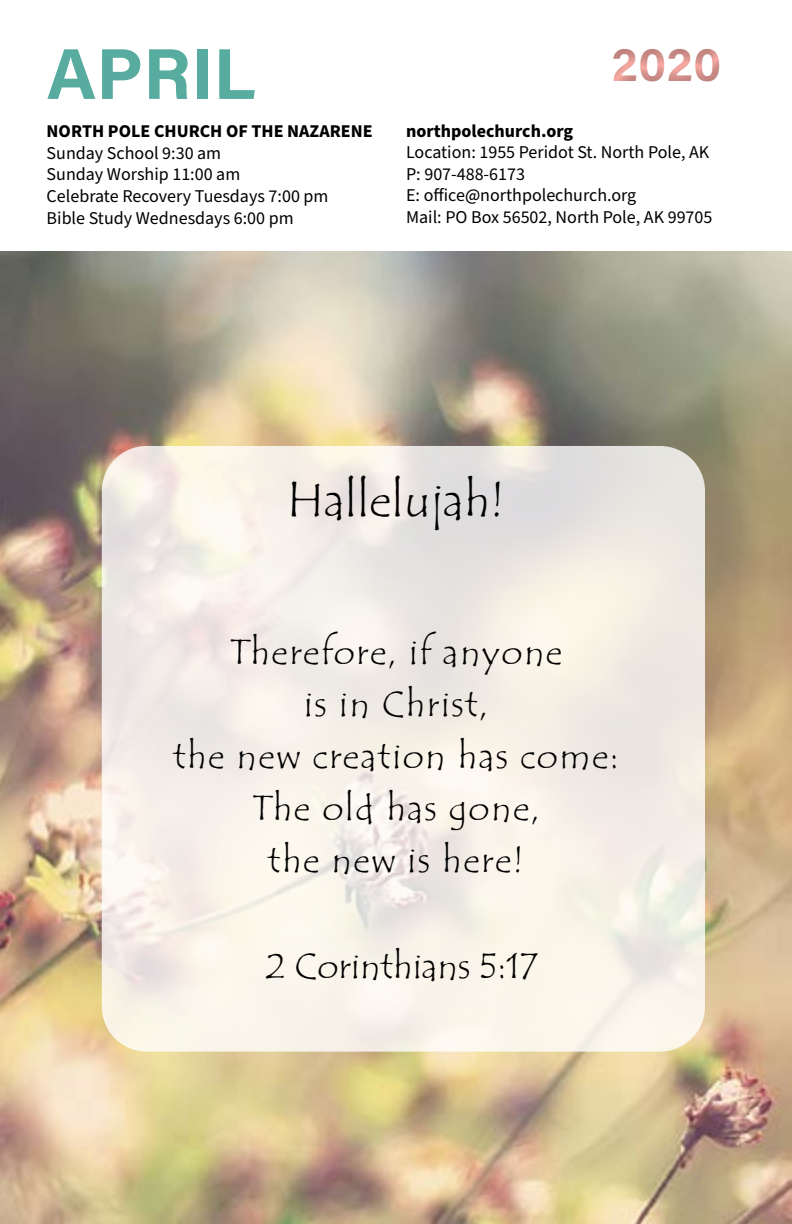
<style>
.page{position:relative;width:792px;height:1224px;background:#fff}
.page>*{position:absolute;margin:0;border:0;box-sizing:border-box;transform-origin:0 0}
.t1{font:700 72px "Acumin Pro";color:#57ac9f}
.t2{font:48px "Tempus Sans ITC";color:#000}
.t3{font:700 48px "Acumin Pro";color:#f8a9a2}
.t4{font:36px/52px "Tempus Sans ITC";letter-spacing:.04em;color:#000;text-align:center}
.t5{font:36px "Tempus Sans ITC";color:#000}
.t6{font:18px/21.6px "Source Sans Pro";color:#000}
.t7{font:700 18px "Source Sans Pro";color:#000}
</style>
<div class="page">
<div style="left:595px;top:31px;width:145px;height:72px;background:#000;opacity:.5"></div>
<img style="left:0;top:252px;width:792px;height:972px">
<svg style="left:102px;top:446px;width:603px;height:606px;background:#f3ede6"></svg>
<h1 class="t1" style="left:47px;top:23px;width:210px">APRIL</h1>
<h2 class="t3" style="left:612px;top:31px;width:112px">2020</h2>
<p class="t7" style="left:47px;top:119px;width:328px">NORTH POLE CHURCH OF THE NAZARENE</p>
<p class="t6" style="left:47px;top:143px;width:283px">Sunday School 9:30 am<br>Sunday Worship 11:00 am<br>Celebrate Recovery Tuesdays 7:00 pm<br>Bible Study Wednesdays 6:00 pm</p>
<p class="t7" style="left:406px;top:118px;width:169px">northpolechurch.org</p>
<p class="t6" style="left:406px;top:142px;width:308px">Location: 1955 Peridot St. North Pole, AK<br>P: 907-488-6173<br>E: office@northpolechurch.org<br>Mail: PO Box 56502, North Pole, AK 99705</p>
<h2 class="t2" style="left:287px;top:470px;width:219px">Hallelujah!</h2>
<h3 class="t4" style="left:173px;top:627px;width:447px">Therefore, if anyone<br>is in Christ,<br>the new creation has come:<br>The old has gone,<br>the new is here!</h3>
<h3 class="t5" style="left:266px;top:943px;width:274px">2 Corinthians 5:17</h3>
</div>
